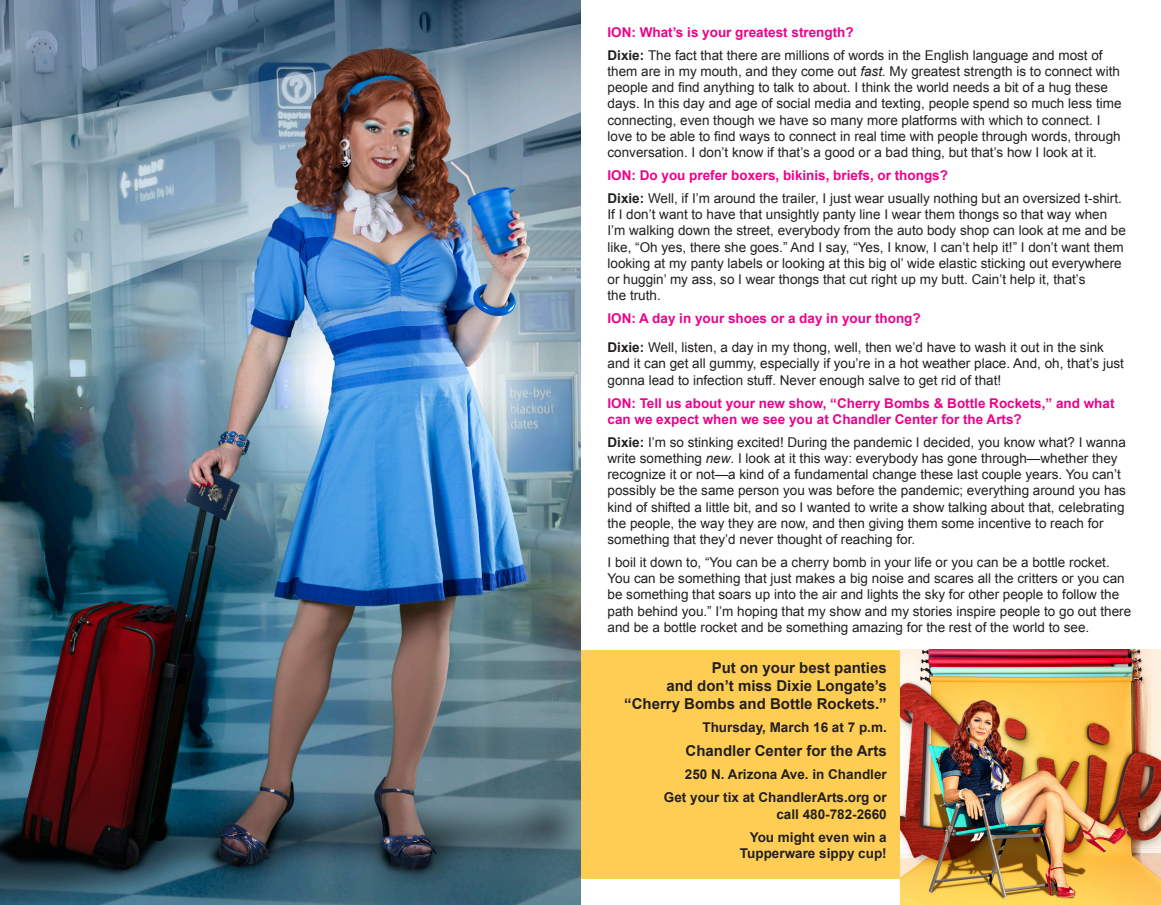
<style>
.page{position:relative;width:1161px;height:905px;background:#fff}
.page>*{position:absolute;margin:0;border:0;box-sizing:border-box;transform-origin:0 0}
.Body{font:700 15px/18px "Arial";color:#231f20;text-align:right}
.Body-2{font:13.5px/16.2px "Arial";color:#231f20}
.Body-3{font:700 13.5px/16.2px "Arial";color:#ed028c}
.Body-4{font:700 13.5px/16.2px "Arial";color:#231f20;text-align:right}
.s1{font-weight:700}
.s2{font-style:italic}
</style>
<div class="page">
<div style="left:580px;top:649px;width:333px;height:229px;background:#fecd54"></div>
<img style="left:0;top:0;width:580px;height:904px">
<img style="left:900px;top:649px;width:261px;height:255px">
<p class="Body-3" style="left:608px;top:24px;width:248px">ION: What’s is your greatest strength?</p>
<p class="Body-2" style="left:608px;top:47px;width:516px"><span class="s1">Dixie:</span> The fact that there are millions of words in the English language and most of them are in my mouth, and they come out <span class="s2">fast.</span> My greatest strength is to connect with people and find anything to talk to about. I think the world needs a bit of a hug these days. In this day and age of social media and texting, people spend so much less time connecting, even though we have so many more platforms with which to connect. I love to be able to find ways to connect in real time with people through words, through conversation. I don’t know if that’s a good or a bad thing, but that’s how I look at it.</p>
<p class="Body-3" style="left:608px;top:168px;width:342px">ION: Do you prefer boxers, bikinis, briefs, or thongs?</p>
<p class="Body-2" style="left:608px;top:190px;width:520px"><span class="s1">Dixie:</span> Well, if I’m around the trailer, I just wear usually nothing but an oversized t-shirt.<br>If I don’t want to have that unsightly panty line I wear them thongs so that way when I’m walking down the street, everybody from the auto body shop can look at me and be like, “Oh yes, there she goes.” And I say, “Yes, I know, I can’t help it!” I don’t want them looking at my panty labels or looking at this big ol’ wide elastic sticking out everywhere or huggin’ my ass, so I wear thongs that cut right up my butt. Cain’t help it, that’s<br>the truth.</p>
<p class="Body-3" style="left:608px;top:311px;width:315px">ION: A day in your shoes or a day in your thong?</p>
<p class="Body-2" style="left:608px;top:339px;width:518px"><span class="s1">Dixie:</span> Well, listen, a day in my thong, well, then we’d have to wash it out in the sink and it can get all gummy, especially if you’re in a hot weather place. And, oh, that’s just gonna lead to infection stuff. Never enough salve to get rid of that!</p>
<p class="Body-3" style="left:608px;top:395px;width:509px">ION: Tell us about your new show, “Cherry Bombs &amp; Bottle Rockets,” and what can we expect when we see you at Chandler Center for the Arts?</p>
<p class="Body-2" style="left:608px;top:434px;width:520px"><span class="s1">Dixie:</span> I’m so stinking excited! During the pandemic I decided, you know what? I wanna write something <span class="s2">new</span>. I look at it this way: everybody has gone through—whether they recognize it or not—a kind of a fundamental change these last couple years. You can’t possibly be the same person you was before the pandemic; everything around you has kind of shifted a little bit, and so I wanted to write a show talking about that, celebrating the people, the way they are now, and then giving them some incentive to reach for something that they’d never thought of reaching for.</p>
<p class="Body-2" style="left:608px;top:554px;width:525px">I boil it down to, “You can be a cherry bomb in your life or you can be a bottle rocket.<br>You can be something that just makes a big noise and scares all the critters or you can be something that soars up into the air and lights the sky for other people to follow the path behind you.” I’m hoping that my show and my stories inspire people to go out there and be a bottle rocket and be something amazing for the rest of the world to see.</p>
<p class="Body" style="left:624px;top:659px;width:264px">Put on your best panties<br>and don’t miss Dixie Longate’s “Cherry Bombs and Bottle Rockets.”</p>
<p class="Body-4" style="left:702px;top:719px;width:186px">Thursday, March 16 at 7 p.m.</p>
<p class="Body" style="left:686px;top:742px;width:203px">Chandler Center for the Arts</p>
<p class="Body-4" style="left:685px;top:767px;width:203px">250 N. Arizona Ave. in Chandler</p>
<p class="Body-4" style="left:664px;top:790px;width:224px">Get your tix at ChandlerArts.org or call 480-782-2660</p>
<p class="Body-4" style="left:740px;top:829px;width:148px">You might even win a<br>Tupperware sippy cup!</p>
</div>
